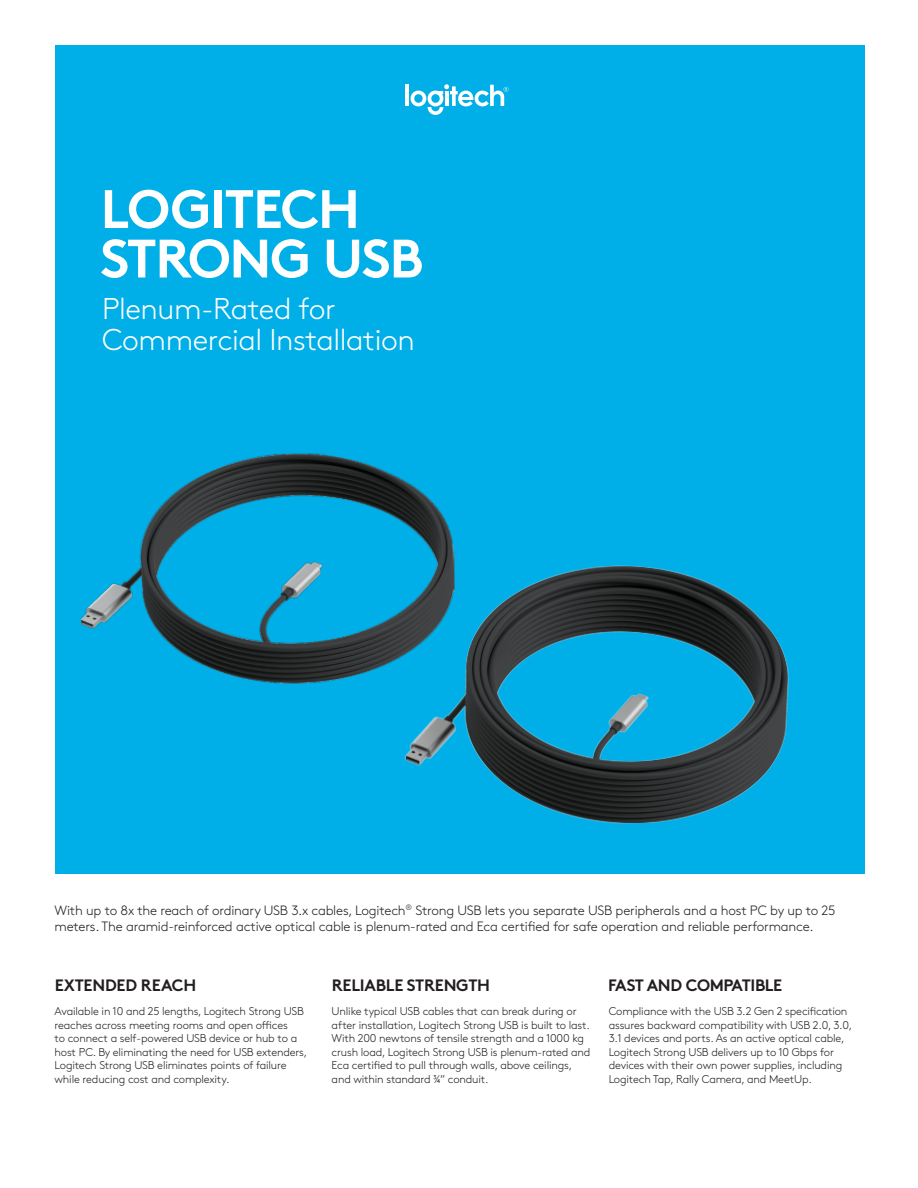
<style>
.page{position:relative;width:918px;height:1188px;background:#fff}
.page>*{position:absolute;margin:0;border:0;box-sizing:border-box;transform-origin:0 0}
.t1{font:700 54px "Brown Pro";letter-spacing:-.025em;color:#fff}
.H1_Sub{font:300 30px/31.5px "Brown Pro";letter-spacing:-.015em;color:#fff}
.t2{font:700 16.5px "Brown Std";letter-spacing:-.015em;color:#231f20}
.Body_Copy{font:300 13.5px/16.5px "Brown Std";letter-spacing:-.015em;color:#231f20}
.Body_Copy-2{font:300 11.25px/13.5px "Brown Std";letter-spacing:-.015em;color:#231f20}
</style>
<div class="page">
<div style="left:55px;top:45px;width:810px;height:829px;background:#00afe7"></div>
<hr style="left:405px;top:85px;width:4px;height:21px;background:#fff">
<svg style="left:411px;top:84px;width:97px;height:31px"></svg>
<hr style="left:445px;top:91px;width:4px;height:15px;background:#fff">
<img style="left:405px;top:565px;width:384px;height:259px">
<img style="left:81px;top:453px;width:374px;height:232px">
<h1 class="t1" style="left:101px;top:165px;width:261px">LOGITECH</h1>
<h1 class="t1" style="left:101px;top:215px;width:324px">STRONG USB</h1>
<p class="H1_Sub" style="left:102px;top:291px;width:314px">Plenum-Rated for<br>Commercial Installation</p>
<p class="Body_Copy" style="left:55px;top:902px;width:783px">With up to 8x the reach of ordinary USB 3.x cables, Logitech<sup>®</sup> Strong USB lets you separate USB peripherals and a host PC by up to 25 meters. The aramid-reinforced active optical cable is plenum-rated and Eca certified for safe operation and reliable performance.</p>
<p class="t2" style="left:55px;top:975px;width:143px">EXTENDED REACH</p>
<p class="t2" style="left:332px;top:975px;width:160px">RELIABLE STRENGTH</p>
<p class="t2" style="left:608px;top:975px;width:176px">FAST AND COMPATIBLE</p>
<p class="Body_Copy-2" style="left:55px;top:1005px;width:254px">Available in 10 and 25 lengths, Logitech Strong USB reaches across meeting rooms and open offices<br>to connect a self-powered USB device or hub to a host PC. By eliminating the need for USB extenders, Logitech Strong USB eliminates points of failure while reducing cost and complexity.</p>
<p class="Body_Copy-2" style="left:332px;top:1005px;width:260px">Unlike typical USB cables that can break during or after installation, Logitech Strong USB is built to last.<br>With 200 newtons of tensile strength and a 1000 kg crush load, Logitech Strong USB is plenum-rated and Eca certified to pull through walls, above ceilings, and within standard ¾” conduit.</p>
<p class="Body_Copy-2" style="left:609px;top:1005px;width:245px">Compliance with the USB 3.2 Gen 2 specification assures backward compatibility with USB 2.0, 3.0, 3.1 devices and ports. As an active optical cable, Logitech Strong USB delivers up to 10 Gbps for devices with their own power supplies, including Logitech Tap, Rally Camera, and MeetUp.</p>
</div>
